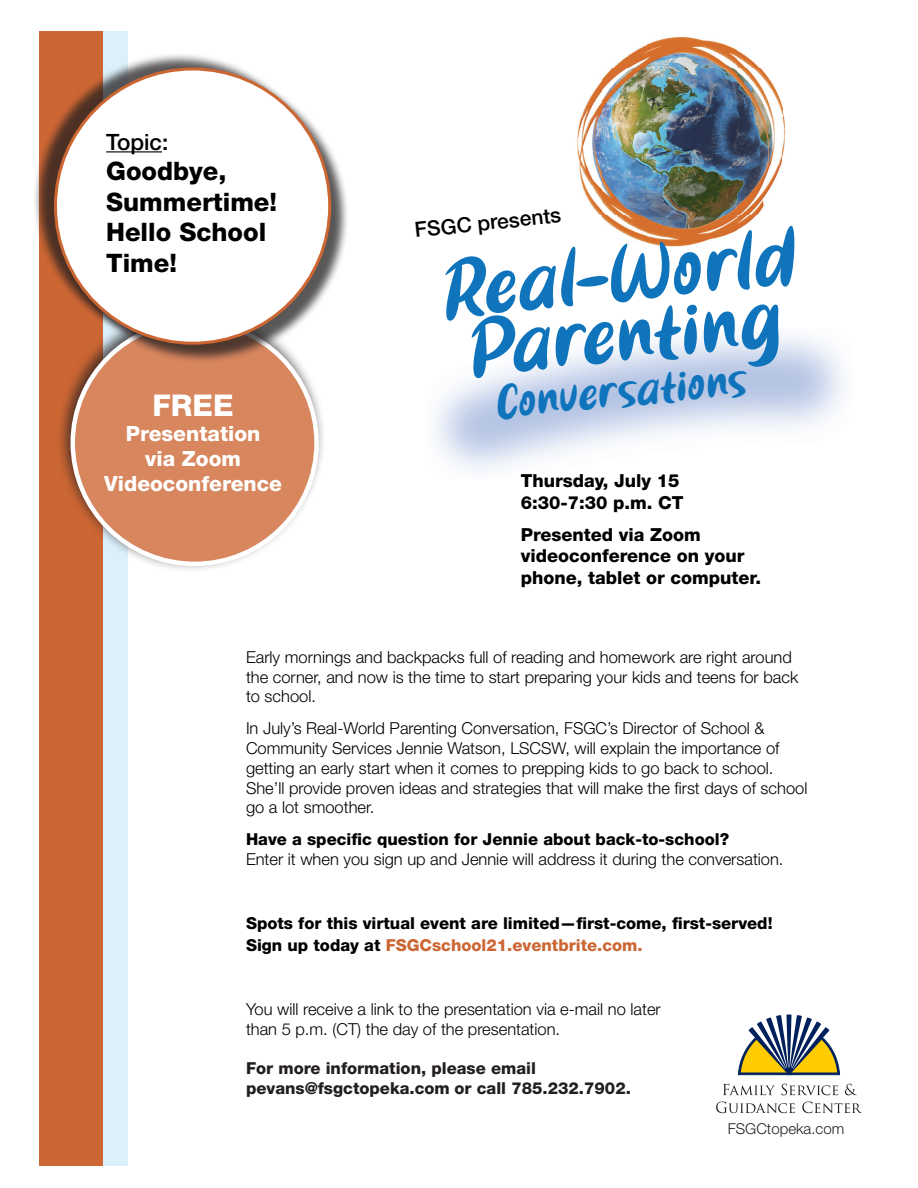
<style>
.page{position:relative;width:918px;height:1188px;background:#fff}
.page>*{position:absolute;margin:0;border:0;box-sizing:border-box;transform-origin:0 0}
.t1{font:73.05px/60.3px "Bestina";color:#1074bc}
.t2{font:42.45px "Bestina";color:#1074bc}
.t3{font:800 30px "Helvetica Neue LT Std";color:#fff}
.t4{font:800 25.5px/30.6px "Helvetica Neue LT Std";color:#000}
.t5{font:500 22.5px "Helvetica Neue LT Std";color:#000}
.t6{font:800 21px "Helvetica Neue LT Std";color:#fff}
.t7{font:500 21px "Helvetica Neue LT Std";color:#000}
.t8{font:800 18px/21.6px "Helvetica Neue LT Std";color:#000}
.t9{font:300 16.5px/19.8px "Helvetica Neue LT Std";color:#000}
.t10{font:800 16.5px "Helvetica Neue LT Std";color:#000}
.t11{font:800 16.5px "Helvetica Neue LT Std";color:#231f20}
.t12{font:800 16.5px "Helvetica Neue LT Std";color:#c63}
.t13{font:300 15px "Helvetica Neue LT Std";color:#231f20}
.s1{color:#000}
</style>
<div class="page">
<img style="left:577px;top:37px;width:209px;height:210px">
<div style="left:39px;top:31px;width:89px;height:1135px;background:#dcf0fb"></div>
<div style="left:39px;top:31px;width:63px;height:1135px;background:#c63"></div>
<svg style="left:723px;top:1084px;width:52px;height:11px"></svg>
<svg style="left:781px;top:1084px;width:57px;height:11px"></svg>
<svg style="left:845px;top:1084px;width:12px;height:11px"></svg>
<svg style="left:716px;top:1102px;width:79px;height:11px"></svg>
<svg style="left:802px;top:1102px;width:60px;height:11px"></svg>
<svg style="left:738px;top:1014px;width:102px;height:61px"></svg>
<div style="left:55px;top:303px;width:271px;height:270px;background:#231f20;opacity:.75"></div>
<div style="left:73px;top:322px;width:244px;height:242px;background:#d7865e;border-radius:50%"></div>
<div style="left:33px;top:53px;width:293px;height:293px;background:#231f20;opacity:.75"></div>
<div style="left:56px;top:70px;width:293px;height:293px;background:#231f20;opacity:.75"></div>
<div style="left:55px;top:69px;width:275px;height:274px;background:#fff;border-radius:50%"></div>
<hr style="left:106px;top:151px;width:56px;height:1px;background:#000">
<p class="t5" style="left:106px;top:128px;width:64px">Topic:</p>
<p class="t4" style="left:106px;top:156px;width:172px">Goodbye,<br>Summertime!<br>Hello School<br>Time!</p>
<p class="t3" style="left:153px;top:387px;width:83px">FREE</p>
<p class="t6" style="left:126px;top:421px;width:136px">Presentation</p>
<p class="t6" style="left:145px;top:446px;width:97px">via Zoom</p>
<p class="t6" style="left:104px;top:471px;width:179px">Videoconference</p>
<p class="t7" style="left:413px;top:218px;width:149px;rotate:-6deg">FSGC presents</p>
<p class="t1" style="left:440px;top:261px;width:357px;rotate:-5deg">Real-World<br>Parenting</p>
<p class="t2" style="left:494px;top:376px;width:253px;rotate:-5deg">Conversations</p>
<p class="t8" style="left:521px;top:470px;width:160px">Thursday, July 15</p>
<p class="t8" style="left:521px;top:491px;width:164px">6:30-7:30 p.m. CT</p>
<p class="t8" style="left:521px;top:524px;width:242px">Presented via Zoom videoconference on your phone, tablet or computer.</p>
<p class="t9" style="left:246px;top:647px;width:554px">Early mornings and backpacks full of reading and homework are right around the corner, and now is the time to start preparing your kids and teens for back to school.</p>
<p class="t9" style="left:246px;top:718px;width:563px">In July’s Real-World Parenting Conversation, FSGC’s Director of School &amp; Community Services Jennie Watson, LSCSW, will explain the importance of getting an early start when it comes to prepping kids to go back to school.<br>She’ll provide proven ideas and strategies that will make the first days of school go a lot smoother.</p>
<p class="t10" style="left:246px;top:829px;width:485px">Have a specific question for Jennie about back-to-school?</p>
<p class="t9" style="left:246px;top:849px;width:539px">Enter it when you sign up and Jennie will address it during the conversation.</p>
<p class="t10" style="left:246px;top:913px;width:528px">Spots for this virtual event are limited—first-come, first-served!</p>
<p class="t12" style="left:246px;top:936px;width:398px"><span class="s1">Sign up today at</span> FSGCschool21.eventbrite.com.</p>
<p class="t9" style="left:246px;top:999px;width:416px">You will receive a link to the presentation via e-mail no later than 5 p.m. (CT) the day of the presentation.</p>
<p class="t11" style="left:246px;top:1059px;width:292px">For more information, please email</p>
<p class="t11" style="left:246px;top:1078px;width:386px">pevans@fsgctopeka.com or call 785.232.7902.</p>
<p class="t13" style="left:728px;top:1119px;width:118px">FSGCtopeka.com</p>
</div>
